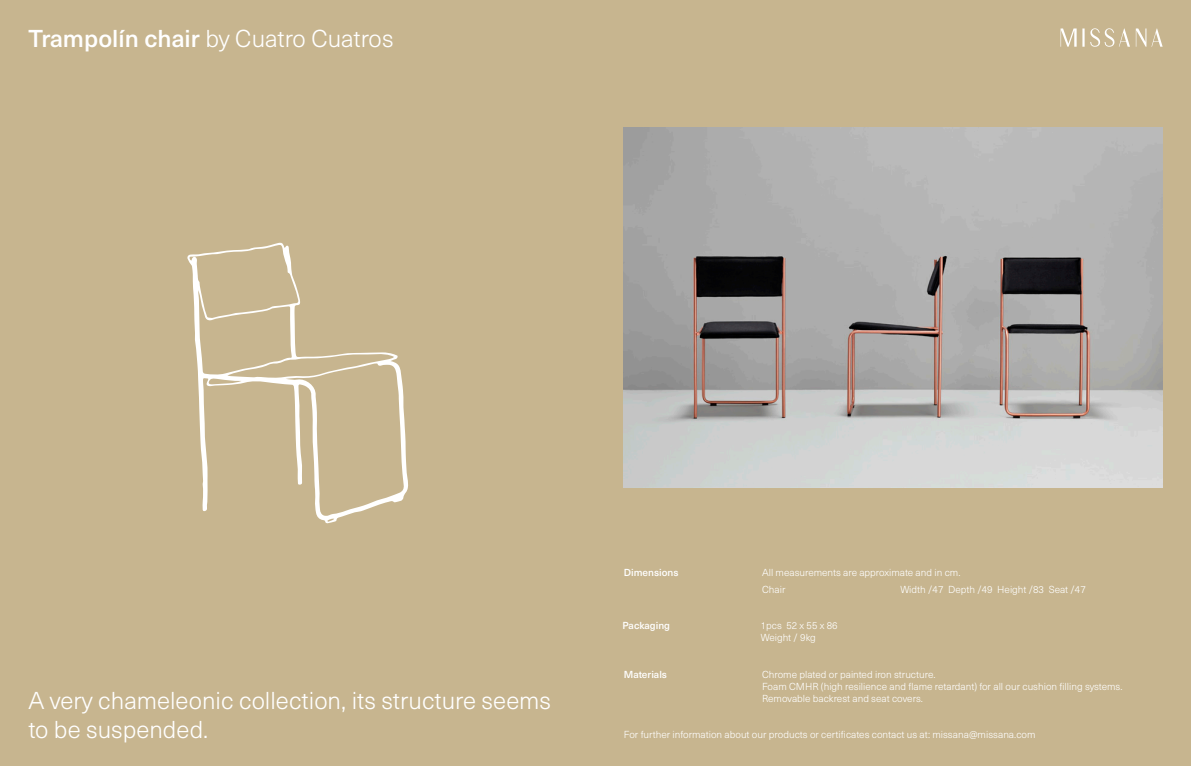
<style>
.page{position:relative;width:1191px;height:766px;background:#fff}
.page>*{position:absolute;margin:0;border:0;box-sizing:border-box;transform-origin:0 0}
.t1{font:300 24px/28.8px "Neue Haas Unica Pro";color:#fff}
.t2{font:300 10px "Neue Haas Unica Pro";color:#fff}
.t3{font:500 10px "Neue Haas Unica Pro";color:#fff}
.s1{font-weight:500}
</style>
<div class="page">
<div style="left:0;top:0;width:1191px;height:765px;background:#c7b58f"></div>
<svg style="left:187px;top:242px;width:221px;height:281px"></svg>
<img style="left:624px;top:128px;width:538px;height:359px">
<svg style="left:1060px;top:28px;width:16px;height:19px"></svg>
<svg style="left:1082px;top:28px;width:2px;height:19px"></svg>
<svg style="left:1090px;top:28px;width:72px;height:19px"></svg>
<p class="t1" style="left:28px;top:24px;width:367px"><span class="s1">Trampolín chair</span> by Cuatro Cuatros</p>
<p class="t1" style="left:28px;top:686px;width:524px">A very chameleonic collection, its structure seems to be suspended.</p>
<p class="t3" style="left:624px;top:566px;width:56px">Dimensions</p>
<p class="t2" style="left:762px;top:566px;width:200px">All measurements are approximate and in cm.</p>
<p class="t2" style="left:762px;top:583px;width:25px">Chair</p>
<p class="t2" style="left:900px;top:583px;width:187px">Width /47 Depth /49 Height /83 Seat /47</p>
<p class="t3" style="left:622px;top:619px;width:49px">Packaging</p>
<p class="t2" style="left:760px;top:619px;width:78px">1pcs 52 x 55 x 86</p>
<p class="t2" style="left:760px;top:631px;width:57px">Weight / 9kg</p>
<p class="t3" style="left:624px;top:667px;width:45px">Materials</p>
<p class="t2" style="left:762px;top:667px;width:175px">Chrome plated or painted iron structure.</p>
<p class="t2" style="left:762px;top:679px;width:362px">Foam CMHR (high resilience and flame retardant) for all our cushion filling systems.</p>
<p class="t2" style="left:762px;top:691px;width:162px">Removable backrest and seat covers.</p>
<p class="t2" style="left:624px;top:728px;width:413px">For further information about our products or certificates contact us at: missana@missana.com</p>
</div>
